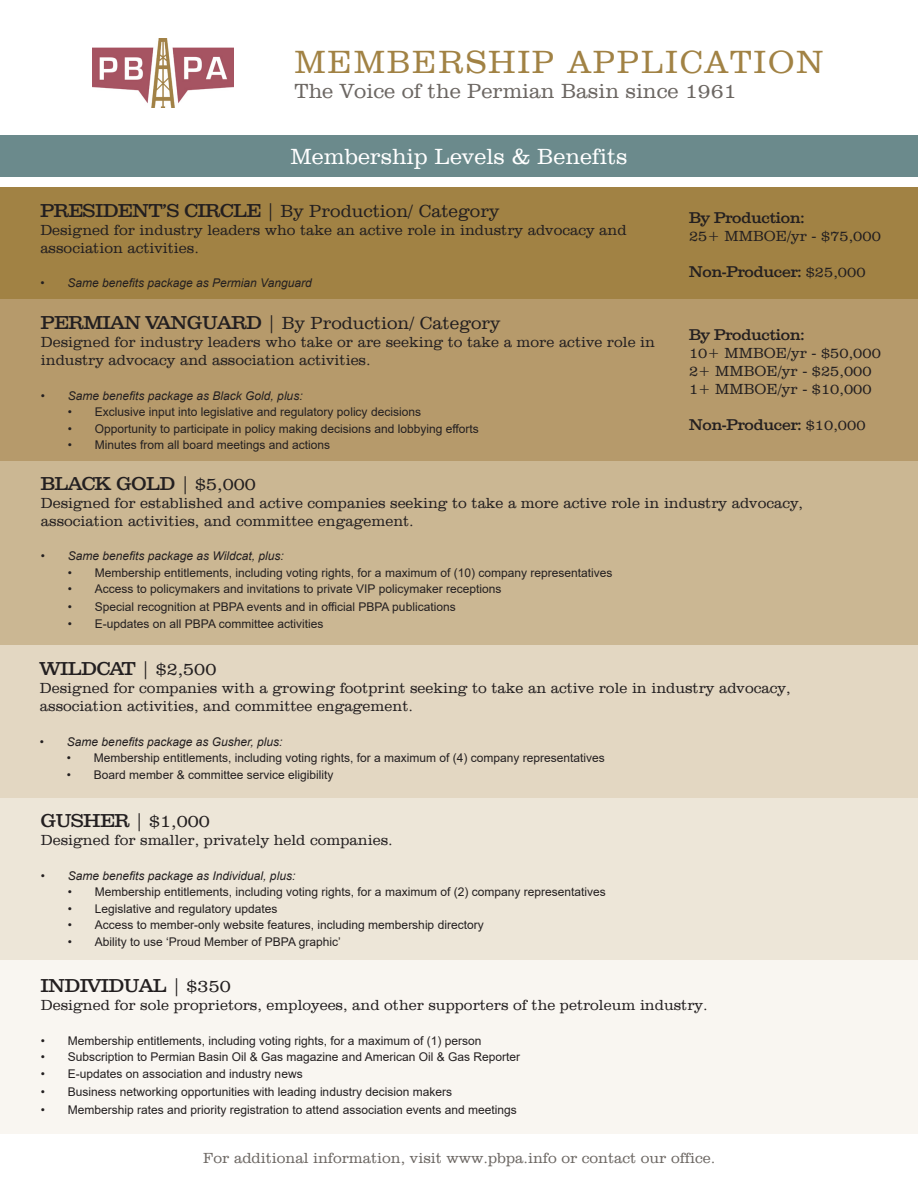
<style>
.page{position:relative;width:918px;height:1188px;background:#fff}
.page>*{position:absolute;margin:0;border:0;box-sizing:border-box;transform-origin:0 0}
.t1{font:300 33px "Clarendon BT";letter-spacing:.05em;color:#a18244}
.t2{font:300 22.5px "Clarendon BT";color:#fff}
.t3{font:300 21px "Clarendon BT";color:#6c6763}
.t4{font:300 18px "Clarendon BT";color:#231f20}
.t5{font:18px "Clarendon";color:#231f20}
.Descriptive_Text{font:300 15px/18px "Clarendon BT";color:#231f20}
.t6{font:15px "Clarendon";color:#231f20}
.t7{font:300 15px "Clarendon BT";color:#6c6763}
.t8{font:12px "Arial";color:#231f20}
.t9{font:italic 12px "Arial";color:#231f20}
.s1{font-family:"Clarendon";font-weight:400}
.s2{font-family:"Clarendon BT";font-weight:300}
</style>
<div class="page">
<img style="left:93px;top:38px;width:140px;height:69px">
<div style="left:0;top:135px;width:918px;height:41px;background:#6b8a8c"></div>
<div style="left:0;top:187px;width:918px;height:112px;background:#a18244"></div>
<div style="left:0;top:299px;width:918px;height:163px;background:#b69a6b"></div>
<div style="left:0;top:462px;width:918px;height:183px;background:#cbb793"></div>
<div style="left:0;top:645px;width:918px;height:153px;background:#e3d7c2"></div>
<div style="left:0;top:798px;width:918px;height:163px;background:#ede6d8"></div>
<div style="left:0;top:961px;width:918px;height:173px;background:#f9f6f1"></div>
<p class="t1" style="left:295px;top:42px;width:530px">MEMBERSHIP APPLICATION</p>
<p class="t3" style="left:295px;top:78px;width:443px">The Voice of the Permian Basin since 1961</p>
<p class="t2" style="left:291px;top:143px;width:338px">Membership Levels &amp; Benefits</p>
<p class="t4" style="left:40px;top:200px;width:460px"><span class="s1">PRESIDENT’S CIRCLE</span> | By Production/ Category</p>
<p class="Descriptive_Text" style="left:40px;top:220px;width:588px">Designed for industry leaders who take an active role in industry advocacy and association activities.</p>
<p class="t9" style="left:40px;top:275px;width:273px">• Same benefits package as Permian Vanguard</p>
<p class="t4" style="left:41px;top:312px;width:461px"><span class="s1">PERMIAN VANGUARD</span> | By Production/ Category</p>
<p class="Descriptive_Text" style="left:41px;top:333px;width:616px">Designed for industry leaders who take or are seeking to take a more active role in industry advocacy and association activities.</p>
<p class="t9" style="left:41px;top:388px;width:263px">• Same benefits package as Black Gold, plus:</p>
<p class="t8" style="left:68px;top:404px;width:355px">• Exclusive input into legislative and regulatory policy decisions</p>
<p class="t8" style="left:68px;top:421px;width:412px">• Opportunity to participate in policy making decisions and lobbying efforts</p>
<p class="t8" style="left:68px;top:437px;width:264px">• Minutes from all board meetings and actions</p>
<p class="t6" style="left:689px;top:209px;width:117px">By Production:</p>
<p class="Descriptive_Text" style="left:689px;top:227px;width:193px">25+ MMBOE/yr - $75,000</p>
<p class="t6" style="left:689px;top:263px;width:178px">Non-Producer: <span class="s2">$25,000</span></p>
<p class="t6" style="left:689px;top:325px;width:117px">By Production:</p>
<p class="Descriptive_Text" style="left:689px;top:344px;width:193px">10+ MMBOE/yr - $50,000</p>
<p class="Descriptive_Text" style="left:689px;top:362px;width:184px">2+ MMBOE/yr - $25,000</p>
<p class="Descriptive_Text" style="left:689px;top:380px;width:184px">1+ MMBOE/yr - $10,000</p>
<p class="t6" style="left:689px;top:415px;width:178px">Non-Producer: <span class="s2">$10,000</span></p>
<p class="t5" style="left:41px;top:472px;width:216px">BLACK GOLD <span class="s2">| $5,000</span></p>
<p class="Descriptive_Text" style="left:41px;top:493px;width:764px">Designed for established and active companies seeking to take a more active role in industry advocacy, association activities, and committee engagement.</p>
<p class="t9" style="left:41px;top:548px;width:244px">• Same benefits package as Wildcat, plus:</p>
<p class="t8" style="left:68px;top:564px;width:546px">• Membership entitlements, including voting rights, for a maximum of (10) company representatives</p>
<p class="t8" style="left:68px;top:581px;width:435px">• Access to policymakers and invitations to private VIP policymaker receptions</p>
<p class="t8" style="left:68px;top:599px;width:389px">• Special recognition at PBPA events and in official PBPA publications</p>
<p class="t8" style="left:68px;top:615px;width:257px">• E-updates on all PBPA committee activities</p>
<p class="t5" style="left:40px;top:657px;width:178px">WILDCAT <span class="s2">| $2,500</span></p>
<p class="Descriptive_Text" style="left:40px;top:679px;width:752px">Designed for companies with a growing footprint seeking to take an active role in industry advocacy, association activities, and committee engagement.</p>
<p class="t9" style="left:40px;top:734px;width:244px">• Same benefits package as Gusher, plus:</p>
<p class="t8" style="left:67px;top:750px;width:539px">• Membership entitlements, including voting rights, for a maximum of (4) company representatives</p>
<p class="t8" style="left:67px;top:766px;width:268px">• Board member &amp; committee service eligibility</p>
<p class="t4" style="left:41px;top:810px;width:171px"><span class="s1">GUSHER</span> | $1,000</p>
<p class="Descriptive_Text" style="left:41px;top:831px;width:353px">Designed for smaller, privately held companies.</p>
<p class="t9" style="left:41px;top:868px;width:256px">• Same benefits package as Individual, plus:</p>
<p class="t8" style="left:68px;top:884px;width:539px">• Membership entitlements, including voting rights, for a maximum of (2) company representatives</p>
<p class="t8" style="left:68px;top:900px;width:211px">• Legislative and regulatory updates</p>
<p class="t8" style="left:68px;top:917px;width:417px">• Access to member-only website features, including membership directory</p>
<p class="t8" style="left:68px;top:933px;width:274px">• Ability to use ‘Proud Member of PBPA graphic’</p>
<p class="t5" style="left:41px;top:974px;width:191px">INDIVIDUAL <span class="s2">| $350</span></p>
<p class="Descriptive_Text" style="left:41px;top:996px;width:668px">Designed for sole proprietors, employees, and other supporters of the petroleum industry.</p>
<p class="t8" style="left:41px;top:1032px;width:442px">• Membership entitlements, including voting rights, for a maximum of (1) person</p>
<p class="t8" style="left:41px;top:1049px;width:481px">• Subscription to Permian Basin Oil &amp; Gas magazine and American Oil &amp; Gas Reporter</p>
<p class="t8" style="left:41px;top:1065px;width:263px">• E-updates on association and industry news</p>
<p class="t8" style="left:41px;top:1083px;width:413px">• Business networking opportunities with leading industry decision makers</p>
<p class="t8" style="left:41px;top:1101px;width:477px">• Membership rates and priority registration to attend association events and meetings</p>
<p class="t7" style="left:203px;top:1149px;width:514px">For additional information, visit www.pbpa.info or contact our office.</p>
</div>
